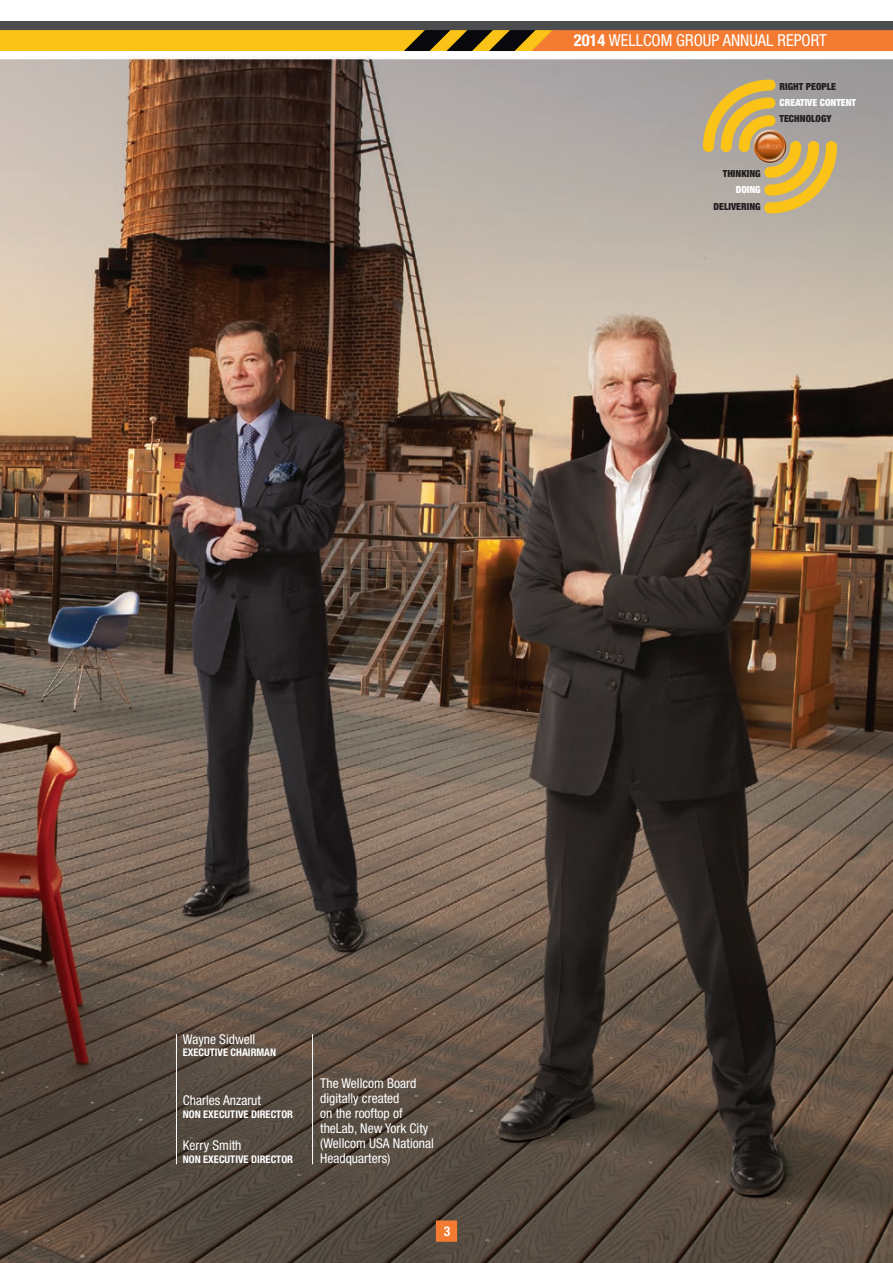
<style>
.page{position:relative;width:893px;height:1263px;background:#fff}
.page>*{position:absolute;margin:0;border:0;box-sizing:border-box;transform-origin:0 0}
.t1{font:condensed 16.5px "Helvetica Neue LT Std";color:#fff}
.t2{font:condensed 13.5px/15px "Helvetica Neue LT Std";color:#fff}
.t3{font:700 condensed 13.5px "Helvetica Neue LT Std";color:#fff}
.t4{font:700 condensed 10.5px "Helvetica Neue LT Std";color:#fff}
.t5{font:900 condensed 9.75px "Helvetica Neue LT Std";color:#231f20}
.t6{font:900 condensed 9.75px "Helvetica Neue LT Std";color:#fff}
.s1{font-weight:700}
</style>
<div class="page">
<img style="left:0;top:56px;width:893px;height:1207px">
<svg style="left:703px;top:80px;width:134px;height:134px;background:#c2aa75"></svg>
<svg style="left:0;top:21px;width:893px;height:30px;background:#b57f2e"></svg>
<hr style="left:176px;top:1034px;width:1px;height:130px;background:#fff">
<hr style="left:312px;top:1034px;width:1px;height:130px;background:#fff">
<div style="left:436px;top:1220px;width:21px;height:22px;background:#f47b32"></div>
<p class="t1" style="left:574px;top:30px;width:254px"><span class="s1">2014</span> WELLCOM GROUP ANNUAL REPORT</p>
<p class="t5" style="left:723px;top:168px;width:39px">THINKING</p>
<p class="t6" style="left:736px;top:184px;width:26px">DOING</p>
<p class="t5" style="left:713px;top:200px;width:49px">DELIVERING</p>
<p class="t5" style="left:779px;top:80px;width:58px">RIGHT PEOPLE</p>
<p class="t6" style="left:779px;top:97px;width:78px">CREATIVE CONTENT</p>
<p class="t5" style="left:779px;top:113px;width:54px">TECHNOLOGY</p>
<p class="t2" style="left:183px;top:1031px;width:74px">Wayne Sidwell</p>
<p class="t4" style="left:183px;top:1046px;width:95px">EXECUTIVE CHAIRMAN</p>
<p class="t2" style="left:183px;top:1092px;width:80px">Charles Anzarut</p>
<p class="t4" style="left:183px;top:1107px;width:112px">NON EXECUTIVE DIRECTOR</p>
<p class="t2" style="left:183px;top:1137px;width:60px">Kerry Smith</p>
<p class="t4" style="left:183px;top:1152px;width:112px">NON EXECUTIVE DIRECTOR</p>
<p class="t2" style="left:320px;top:1075px;width:115px">The Wellcom Board digitally created<br>on the rooftop of theLab, New York City (Wellcom USA National<br>Headquarters)</p>
<p class="t3" style="left:444px;top:1223px;width:8px">3</p>
</div>
